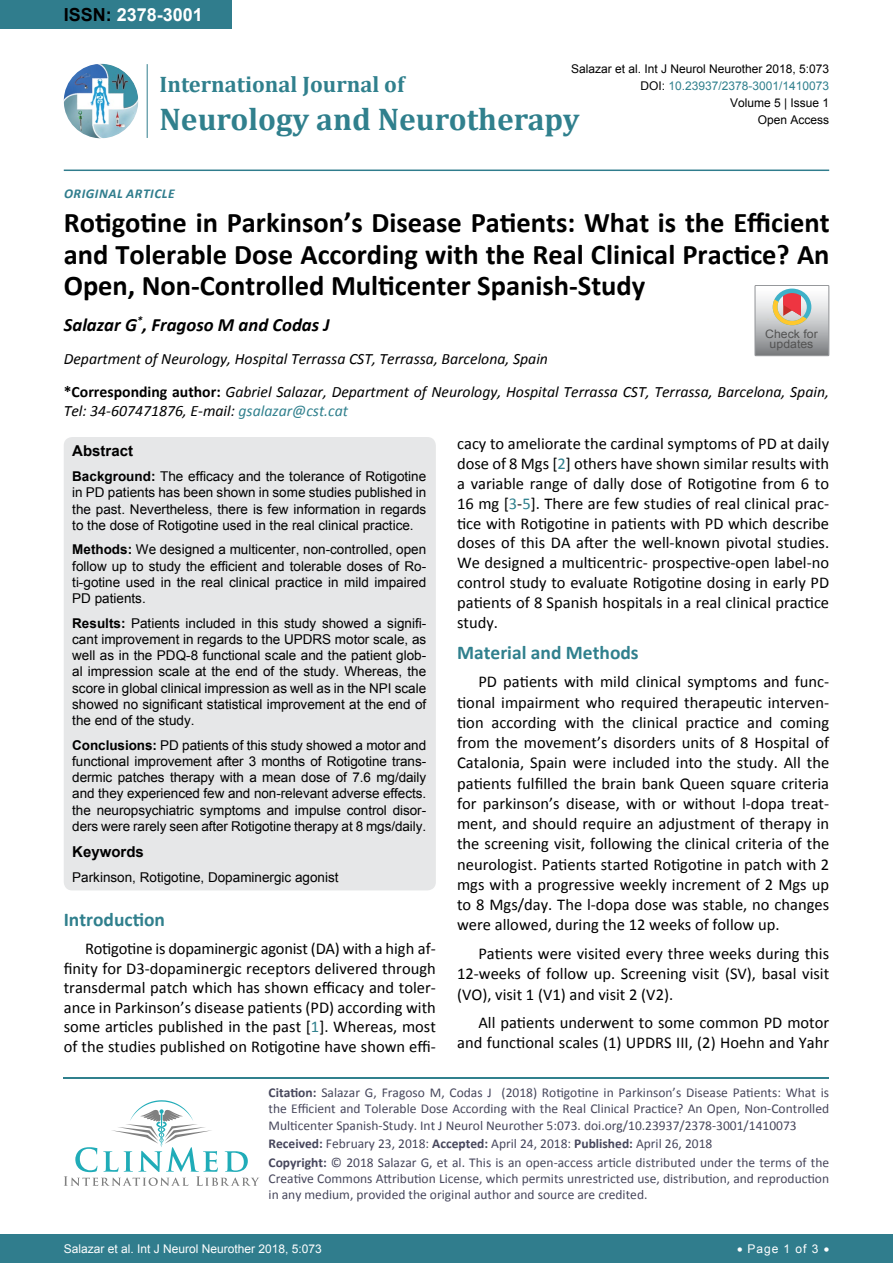
<style>
.page{position:relative;width:893px;height:1263px;background:#fff}
.page>*{position:absolute;margin:0;border:0;box-sizing:border-box;transform-origin:0 0}
.t1{font:700 31.5px "Cambria";color:#30808d}
.t2{font:700 28.5px/31.5px "Calibri";color:#000;text-align:justify}
.t3{font:700 22.5px "Cambria";color:#30808d}
.t4{font:700 19.5px "Calibri";color:#30808d}
.t5{font:italic 700 18.75px "Calibri";color:#000}
.t6{font:700 18px "Arial";color:#fff}
.t7{font:16.5px/20.2px "Calibri";color:#000;text-align:justify}
.t8{font:italic 15.75px/18.9px "Calibri";color:#000}
.t9{font:700 15px "Arial";color:#000}
.t10{font:13.5px/16.2px "Arial";color:#000;text-align:justify}
.t11{font:13.5px/16.2px "Calibri";color:#47475c}
.t12{font:italic 700 13.5px "Calibri";letter-spacing:.04em;color:#307d8d}
.t13{font:12px "Arial";color:#000}
.t14{font:12px "Arial";color:#fff}
.t15{font:12px "Arial";color:#30808d}
.t16{font:11.7px/10.1px "Arial";color:#535353;text-align:center;scale:1.06 1}
.s1{color:#000}
.s2{font-weight:700;font-style:normal}
.s3{color:#30808d}
.s4{font-weight:700}
</style>
<div class="page">
<hr style="left:64px;top:1077px;width:765px;height:1px;background:#30808d">
<svg style="left:64px;top:1100px;width:195px;height:86px"></svg>
<div style="left:0;top:1234px;width:893px;height:29px;background:#307d8d"></div>
<div style="left:0;top:0;width:231px;height:28px;background:#307d8d"></div>
<img style="left:64px;top:64px;width:74px;height:74px;border-radius:37px">
<hr style="left:147px;top:64px;width:1px;height:74px;background:#307d8d">
<hr style="left:64px;top:170px;width:765px;height:1px;background:#307d8d">
<div style="left:64px;top:437px;width:372px;height:453px;background:#e6e7e8;border-radius:9px"></div>
<svg style="left:755px;top:285px;width:74px;height:71px;background:#bdb6b3"></svg>
<p class="t6" style="left:64px;top:2px;width:141px"><span class="s1">ISSN:</span> 2378-3001</p>
<p class="t13" style="left:571px;top:60px;width:260px">Salazar et al. Int J Neurol Neurother 2018, 5:073</p>
<h3 class="t3" style="left:160px;top:69px;width:246px">International Journal of</h3>
<h1 class="t1" style="left:160px;top:97px;width:421px">Neurology and Neurotherapy</h1>
<p class="t12" style="left:64px;top:185px;width:112px">Original Article</p>
<p class="t15" style="left:640px;top:78px;width:190px"><span class="s1">DOI:</span> 10.23937/2378-3001/1410073</p>
<p class="t13" style="left:730px;top:95px;width:101px">Volume 5 | Issue 1</p>
<p class="t13" style="left:758px;top:112px;width:73px">Open Access</p>
<h2 class="t2" style="left:64px;top:207px;width:767px">Rotigotine in Parkinson’s Disease Patients: What is the Efficient and Tolerable Dose According with the Real Clinical Practice? An Open, Non-Controlled Multicenter Spanish-Study</h2>
<p class="t5" style="left:64px;top:313px;width:267px">Salazar G<sup>*</sup>, Fragoso M and Codas J</p>
<p class="t8" style="left:64px;top:348px;width:486px">Department of Neurology, Hospital Terrassa CST, Terrassa, Barcelona, Spain</p>
<p class="t16" style="left:765px;top:329px;width:51px">Check for updates</p>
<p class="t8" style="left:64px;top:382px;width:767px"><span class="s2">*Corresponding author:</span> Gabriel Salazar, Department of Neurology, Hospital Terrassa CST, Terrassa, Barcelona, Spain,<br>Tel: 34-607471876, E-mail: <span class="s3">gsalazar@cst.cat</span></p>
<p class="t9" style="left:72px;top:441px;width:62px">Abstract</p>
<p class="t10" style="left:72px;top:468px;width:355px"><span class="s4">Background:</span> The efficacy and the tolerance of Rotigotine in PD patients has been shown in some studies published in the past. Nevertheless, there is few information in regards to the dose of Rotigotine used in the real clinical practice.</p>
<p class="t10" style="left:72px;top:542px;width:355px"><span class="s4">Methods:</span> We designed a multicenter, non-controlled, open follow up to study the efficient and tolerable doses of Ro&shy;ti-gotine used in the real clinical practice in mild impaired PD patients.</p>
<p class="t10" style="left:72px;top:615px;width:355px"><span class="s4">Results:</span> Patients included in this study showed a signifi&shy;cant improvement in regards to the UPDRS motor scale, as well as in the PDQ-8 functional scale and the patient glob&shy;al impression scale at the end of the study. Whereas, the score in global clinical impression as well as in the NPI scale showed no significant statistical improvement at the end of the end of the study.</p>
<p class="t10" style="left:72px;top:737px;width:355px"><span class="s4">Conclusions:</span> PD patients of this study showed a motor and functional improvement after 3 months of Rotigotine trans&shy;dermic patches therapy with a mean dose of 7.6 mg/daily and they experienced few and non-relevant adverse effects. the neuropsychiatric symptoms and impulse control disor&shy;ders were rarely seen after Rotigotine therapy at 8 mgs/daily.</p>
<p class="t9" style="left:72px;top:842px;width:73px">Keywords</p>
<p class="t10" style="left:72px;top:869px;width:268px">Parkinson, Rotigotine, Dopaminergic agonist</p>
<p class="t4" style="left:64px;top:907px;width:103px">Introduction</p>
<p class="t7" style="left:64px;top:939px;width:374px;line-height:19.5px;text-indent:21px">Rotigotine is dopaminergic agonist (DA) with a high af&shy;finity for D3-dopaminergic receptors delivered through transdermal patch which has shown efficacy and toler&shy;ance in Parkinson’s disease patients (PD) according with some articles published in the past [<span class="s3">1</span>]. Whereas, most of the studies published on Rotigotine have shown effi-</p>
<p class="t7" style="left:457px;top:434px;width:374px;line-height:19.8px">cacy to ameliorate the cardinal symptoms of PD at daily dose of 8 Mgs [<span class="s3">2</span>] others have shown similar results with a variable range of dally dose of Rotigotine from 6 to 16 mg [<span class="s3">3</span>-<span class="s3">5</span>]. There are few studies of real clinical prac&shy;tice with Rotigotine in patients with PD which describe doses of this DA after the well-known pivotal studies.<br>We designed a multicentric- prospective-open label-no control study to evaluate Rotigotine dosing in early PD patients of 8 Spanish hospitals in a real clinical practice study.</p>
<p class="t4" style="left:457px;top:640px;width:183px">Material and Methods</p>
<p class="t7" style="left:457px;top:672px;width:374px;text-indent:21px">PD patients with mild clinical symptoms and func&shy;tional impairment who required therapeutic interven&shy;tion according with the clinical practice and coming from the movement’s disorders units of 8 Hospital of Catalonia, Spain were included into the study. All the patients fulfilled the brain bank Queen square criteria for parkinson’s disease, with or without l-dopa treat&shy;ment, and should require an adjustment of therapy in the screening visit, following the clinical criteria of the neurologist. Patients started Rotigotine in patch with 2 mgs with a progressive weekly increment of 2 Mgs up to 8 Mgs/day. The l-dopa dose was stable, no changes were allowed, during the 12 weeks of follow up.</p>
<p class="t7" style="left:457px;top:943px;width:374px;text-indent:21px">Patients were visited every three weeks during this 12-weeks of follow up. Screening visit (SV), basal visit (VO), visit 1 (V1) and visit 2 (V2).</p>
<p class="t7" style="left:457px;top:1012px;width:374px;line-height:19.8px;text-align:right">All patients underwent to some common PD motor and functional scales (1) UPDRS III, (2) Hoehn and Yahr</p>
<p class="t11" style="left:269px;top:1084px;width:562px;text-align:justify"><span class="s4">Citation:</span> Salazar G, Fragoso M, Codas J (2018) Rotigotine in Parkinson’s Disease Patients: What is the Efficient and Tolerable Dose According with the Real Clinical Practice? An Open, Non-Controlled Multicenter Spanish-Study. Int J Neurol Neurother 5:073. doi.org/10.23937/2378-3001/1410073</p>
<p class="t11" style="left:269px;top:1134px;width:562px;line-height:18.6px"><span class="s4">Received:</span> February 23, 2018: <span class="s4">Accepted:</span> April 24, 2018: <span class="s4">Published:</span> April 26, 2018<br><span class="s4">Copyright:</span> © 2018 Salazar G, et al. This is an open-access article distributed under the terms of the</p>
<p class="t11" style="left:269px;top:1170px;width:562px">Creative Commons Attribution License, which permits unrestricted use, distribution, and reproduction in any medium, provided the original author and source are credited.</p>
<p class="t14" style="left:64px;top:1241px;width:260px">Salazar et al. Int J Neurol Neurother 2018, 5:073</p>
<p class="t14" style="left:737px;top:1241px;width:94px">• Page 1 of 3 •</p>
</div>
